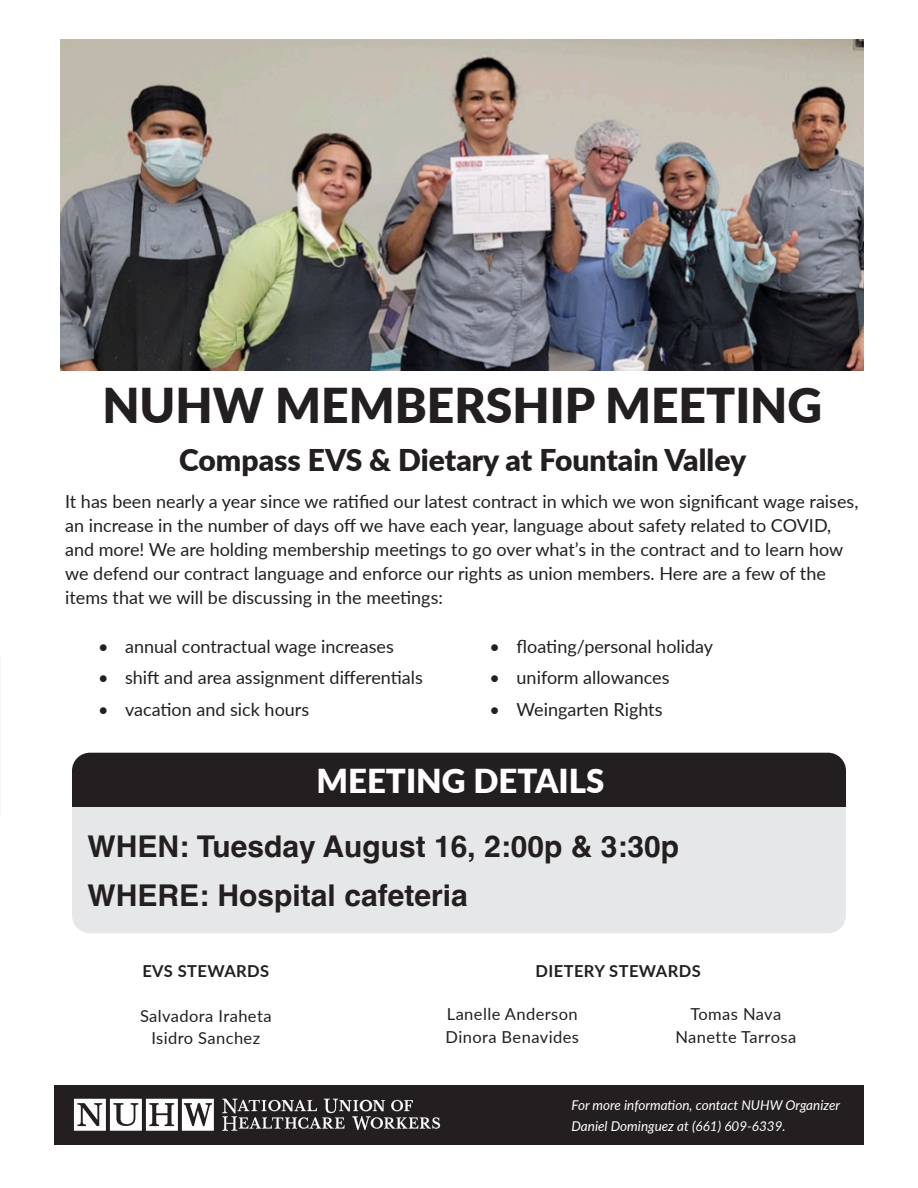
<style>
.page{position:relative;width:918px;height:1188px;background:#fff}
.page>*{position:absolute;margin:0;border:0;box-sizing:border-box;transform-origin:0 0}
.t1{font:900 48px "Lato";color:#231f20}
.t2{font:900 33px "Lato";color:#fff}
.t3{font:700 30px/48.6px "Helvetica";color:#231f20}
.t4{font:900 30px "Lato";color:#231f20}
.t5{font:18px/24px "Lato";color:#231f20}
.t6{font:16.5px "Lato";letter-spacing:.025em;color:#231f20}
.t7{font:700 16.5px "Lato";letter-spacing:.025em;color:#231f20}
.t8{font:italic 13.5px/21.6px "Lato";color:#fff}
</style>
<div class="page">
<div style="left:54px;top:1086px;width:810px;height:59px;background:#231f20"></div>
<svg style="left:222px;top:1099px;width:218px;height:32px"></svg>
<svg style="left:74px;top:1099px;width:140px;height:32px"></svg>
<div style="left:72px;top:807px;width:774px;height:126px;background:#e6e7e9"></div>
<div style="left:72px;top:753px;width:774px;height:54px;background:#231f20"></div>
<img style="left:61px;top:40px;width:803px;height:331px">
<p class="t1" style="left:102px;top:370px;width:721px">NUHW MEMBERSHIP MEETING</p>
<p class="t4" style="left:179px;top:438px;width:569px">Compass EVS &amp; Dietary at Fountain Valley</p>
<p class="t5" style="left:65px;top:488px;width:795px">It has been nearly a year since we ratified our latest contract in which we won significant wage raises, an increase in the number of days off we have each year, language about safety related to COVID, and more! We are holding membership meetings to go over what’s in the contract and to learn how we defend our contract language and enforce our rights as union members. Here are a few of the items that we will be discussing in the meetings:</p>
<p class="t5" style="left:98px;top:633px;width:297px">• annual contractual wage increases</p>
<p class="t5" style="left:98px;top:665px;width:326px">• shift and area assignment differentials</p>
<p class="t5" style="left:98px;top:696px;width:213px">• vacation and sick hours</p>
<p class="t5" style="left:490px;top:633px;width:225px">• floating/personal holiday</p>
<p class="t5" style="left:490px;top:665px;width:181px">• uniform allowances</p>
<p class="t5" style="left:490px;top:696px;width:174px">• Weingarten Rights</p>
<p class="t2" style="left:316px;top:756px;width:290px">MEETING DETAILS</p>
<p class="t3" style="left:88px;top:826px;width:593px">WHEN: Tuesday August 16, 2:00p &amp; 3:30p<br>WHERE: Hospital cafeteria</p>
<p class="t7" style="left:142px;top:958px;width:128px">EVS STEWARDS</p>
<p class="t6" style="left:140px;top:1004px;width:133px">Salvadora Iraheta</p>
<p class="t6" style="left:151px;top:1026px;width:110px">Isidro Sanchez</p>
<p class="t7" style="left:536px;top:958px;width:167px">DIETERY STEWARDS</p>
<p class="t6" style="left:447px;top:1002px;width:132px">Lanelle Anderson</p>
<p class="t6" style="left:446px;top:1025px;width:135px">Dinora Benavides</p>
<p class="t6" style="left:690px;top:1002px;width:92px">Tomas Nava</p>
<p class="t6" style="left:675px;top:1025px;width:122px">Nanette Tarrosa</p>
<p class="t8" style="left:572px;top:1093px;width:270px">For more information, contact NUHW Organizer<br>Daniel Dominguez at (661) 609-6339.</p>
</div>
